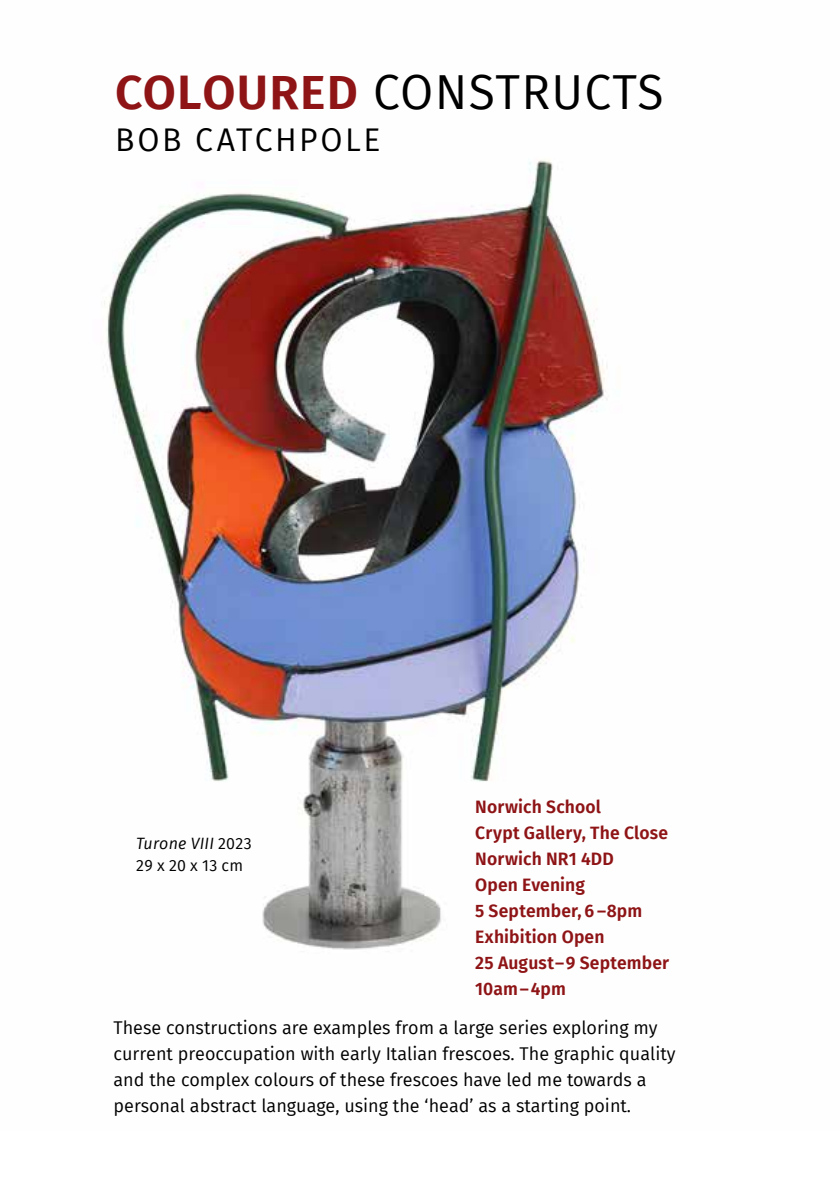
<style>
.page{position:relative;width:840px;height:1191px;background:#fff}
.page>*{position:absolute;margin:0;border:0;box-sizing:border-box;transform-origin:0 0}
.t1{font:48px "Fira Sans";letter-spacing:.025em;color:#000}
.t2{font:32px "Fira Sans";letter-spacing:.075em;color:#000}
.t3{font:18px/26px "Fira Sans";color:#000}
.t4{font:600 18px/26px "Fira Sans";letter-spacing:.01em;color:#8e1416}
.t5{font:16px/22px "Fira Sans";letter-spacing:.015em;color:#000}
.s1{font-weight:600;color:#8e1416}
.s2{font-style:italic}
</style>
<div class="page">
<img style="left:104px;top:159px;width:504px;height:791px">
<h1 class="t1" style="left:115px;top:56px;width:549px"><span class="s1">COLOURED</span> CONSTRUCTS</h1>
<h2 class="t2" style="left:115px;top:116px;width:261px">BOB CATCHPOLE</h2>
<p class="t5" style="left:136px;top:832px;width:117px"><span class="s2">Turone VIII</span> 2023<br>29 x 20 x 13 cm</p>
<p class="t4" style="left:475px;top:792px;width:195px">Norwich School<br>Crypt Gallery, The Close<br>Norwich NR1 4DD<br>Open Evening<br>5 September, 6 –8pm<br>Exhibition Open<br>25 August–9 September<br>10am–4pm</p>
<p class="t3" style="left:113px;top:1014px;width:563px">These constructions are examples from a large series exploring my current preoccupation with early Italian frescoes. The graphic quality and the complex colours of these frescoes have led me towards a personal abstract language, using the ‘head’ as a starting point.</p>
</div>
